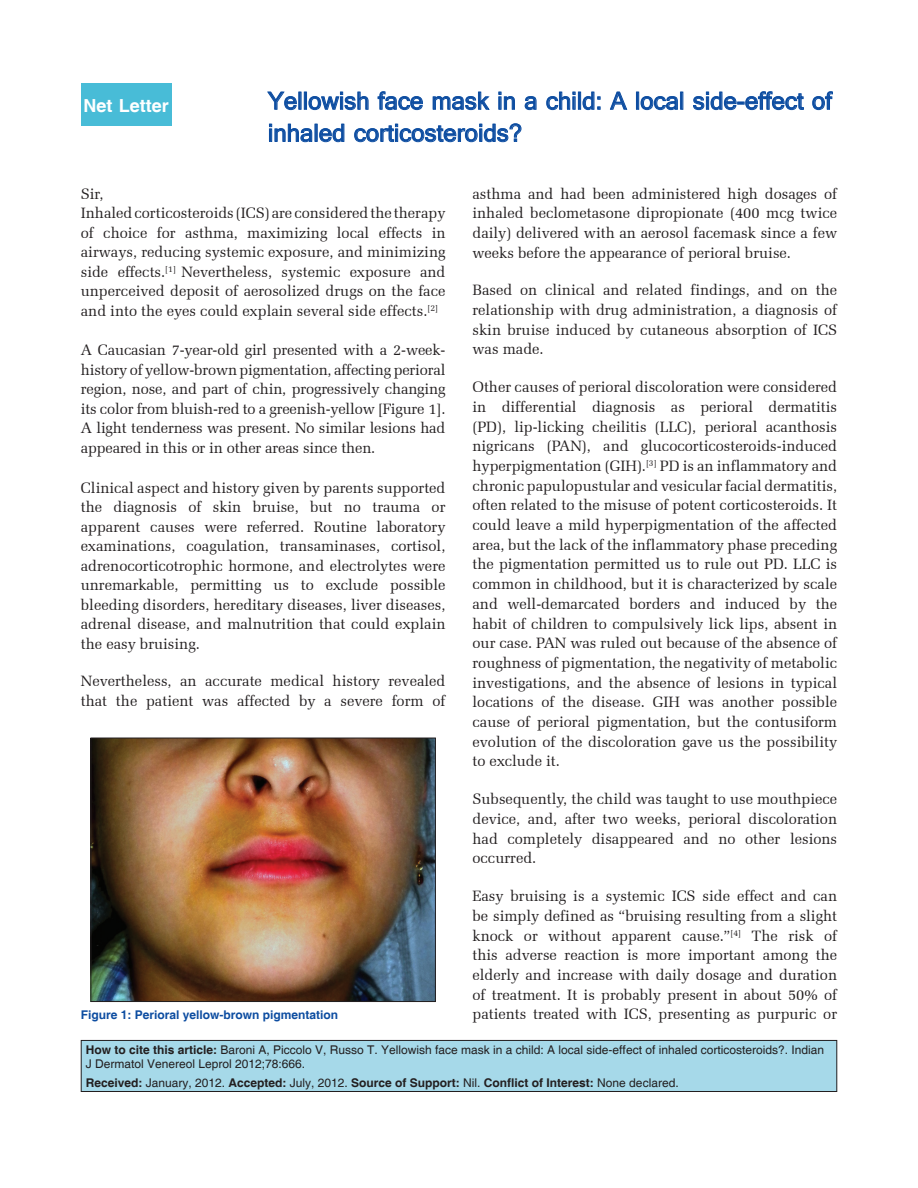
<style>
.page{position:relative;width:918px;height:1188px;background:#fff}
.page>*{position:absolute;margin:0;border:0;box-sizing:border-box;transform-origin:0 0}
.t1{font:24px/32.1px "Microsoft Sans Serif";color:#0d4da1}
.t2{font:700 18px "Helvetica";color:#fff}
.t3{font:15px/19.6px "Zapf Elliptical 711 BT";color:#231f20;text-align:justify}
.t4{font:12px/14.4px "Helvetica";color:#231f20}
.t5{font:700 12px "Helvetica";color:#231f20}
.t6{font:700 12px "Helvetica";color:#0d4da1}
.s1{font-weight:700}
.s2{font-weight:400}
</style>
<div class="page">
<svg style="left:267px;top:91px;width:30px;height:19px"></svg>
<div style="left:304px;top:92px;width:3px;height:18px;border:1px solid #0d4da1"></div>
<svg style="left:308px;top:91px;width:61px;height:19px"></svg>
<svg style="left:377px;top:91px;width:46px;height:19px"></svg>
<svg style="left:432px;top:91px;width:58px;height:19px"></svg>
<svg style="left:498px;top:92px;width:17px;height:18px"></svg>
<svg style="left:525px;top:96px;width:12px;height:14px"></svg>
<svg style="left:546px;top:91px;width:30px;height:19px"></svg>
<div style="left:578px;top:92px;width:3px;height:18px;border:1px solid #0d4da1"></div>
<svg style="left:582px;top:91px;width:19px;height:19px"></svg>
<svg style="left:610px;top:91px;width:18px;height:19px"></svg>
<div style="left:636px;top:92px;width:3px;height:18px;border:1px solid #0d4da1"></div>
<svg style="left:640px;top:96px;width:38px;height:14px"></svg>
<div style="left:680px;top:92px;width:3px;height:18px;border:1px solid #0d4da1"></div>
<svg style="left:693px;top:91px;width:111px;height:19px"></svg>
<svg style="left:812px;top:91px;width:21px;height:19px"></svg>
<svg style="left:269px;top:123px;width:43px;height:19px"></svg>
<svg style="left:319px;top:123px;width:26px;height:19px"></svg>
<svg style="left:354px;top:123px;width:168px;height:19px"></svg>
<div style="left:81px;top:83px;width:91px;height:43px;background:#48bcd7"></div>
<div style="left:81px;top:1040px;width:756px;height:52px;background:#a6d9e9"></div>
<div style="left:81px;top:1040px;width:756px;height:52px;border:1px solid #231f20"></div>
<img style="left:93px;top:740px;width:341px;height:260px">
<div style="left:91px;top:738px;width:345px;height:264px;border:1px solid #231f20"></div>
<p class="t2" style="left:83px;top:94px;width:87px">Net Letter</p>
<h1 class="t1" style="left:268px;top:85px;width:565px">Yellowish face mask in a child: A local side-effect of inhaled corticosteroids?</h1>
<p class="t3" style="left:81px;top:184px;width:366px;text-align:left">Sir,<br>Inhaled corticosteroids (ICS) are considered the therapy of choice for asthma, maximizing local effects in airways, reducing systemic exposure, and minimizing side effects.<sup>[1]</sup> Nevertheless, systemic exposure and unperceived deposit of aerosolized drugs on the face and into the eyes could explain several side effects.<sup>[2]</sup></p>
<p class="t3" style="left:81px;top:340px;width:366px">A Caucasian 7-year-old girl presented with a 2-week&shy;history of yellow-brown pigmentation, affecting perioral region, nose, and part of chin, progressively changing its color from bluish-red to a greenish-yellow [Figure 1].<br>A light tenderness was present. No similar lesions had appeared in this or in other areas since then.</p>
<p class="t3" style="left:81px;top:478px;width:366px">Clinical aspect and history given by parents supported the diagnosis of skin bruise, but no trauma or apparent causes were referred. Routine laboratory examinations, coagulation, transaminases, cortisol, adrenocorticotrophic hormone, and electrolytes were unremarkable, permitting us to exclude possible bleeding disorders, hereditary diseases, liver diseases, adrenal disease, and malnutrition that could explain the easy bruising.</p>
<p class="t3" style="left:81px;top:671px;width:366px">Nevertheless, an accurate medical history revealed that the patient was affected by a severe form of</p>
<p class="t3" style="left:472px;top:184px;width:366px">asthma and had been administered high dosages of inhaled beclometasone dipropionate (400 mcg twice daily) delivered with an aerosol facemask since a few weeks before the appearance of perioral bruise.</p>
<p class="t3" style="left:472px;top:280px;width:366px">Based on clinical and related findings, and on the relationship with drug administration, a diagnosis of skin bruise induced by cutaneous absorption of ICS was made.</p>
<p class="t3" style="left:472px;top:377px;width:366px">Other causes of perioral discoloration were considered in differential diagnosis as perioral dermatitis (PD), lip-licking cheilitis (LLC), perioral acanthosis nigricans (PAN), and glucocorticosteroids-induced hyperpigmentation (GIH).<sup>[3]</sup> PD is an inflammatory and chronic papulopustular and vesicular facial dermatitis, often related to the misuse of potent corticosteroids. It could leave a mild hyperpigmentation of the affected area, but the lack of the inflammatory phase preceding the pigmentation permitted us to rule out PD. LLC is common in childhood, but it is characterized by scale and well-demarcated borders and induced by the habit of children to compulsively lick lips, absent in our case. PAN was ruled out because of the absence of roughness of pigmentation, the negativity of metabolic investigations, and the absence of lesions in typical locations of the disease. GIH was another possible cause of perioral pigmentation, but the contusiform evolution of the discoloration gave us the possibility to exclude it.</p>
<p class="t3" style="left:473px;top:789px;width:366px">Subsequently, the child was taught to use mouthpiece device, and, after two weeks, perioral discoloration had completely disappeared and no other lesions occurred.</p>
<p class="t3" style="left:472px;top:886px;width:366px">Easy bruising is a systemic ICS side effect and can be simply defined as “bruising resulting from a slight knock or without apparent cause.”<sup>[4]</sup> The risk of this adverse reaction is more important among the elderly and increase with daily dosage and duration of treatment. It is probably present in about 50% of</p>
<p class="t6" style="left:81px;top:1008px;width:259px">Figure 1: Perioral yellow-brown pigmentation</p>
<p class="t3" style="left:472px;top:1004px;width:366px">patients treated with ICS, presenting as purpuric or</p>
<p class="t4" style="left:86px;top:1043px;width:740px"><span class="s1">How to cite this article:</span> Baroni A, Piccolo V, Russo T. Yellowish face mask in a child: A local side-effect of inhaled corticosteroids?. Indian<br>J Dermatol Venereol Leprol 2012;78:666.</p>
<p class="t5" style="left:86px;top:1075px;width:594px">Received: <span class="s2">January, 2012.</span> Accepted: <span class="s2">July, 2012.</span> Source of Support: <span class="s2">Nil.</span> Conflict of Interest: <span class="s2">None declared.</span></p>
</div>
